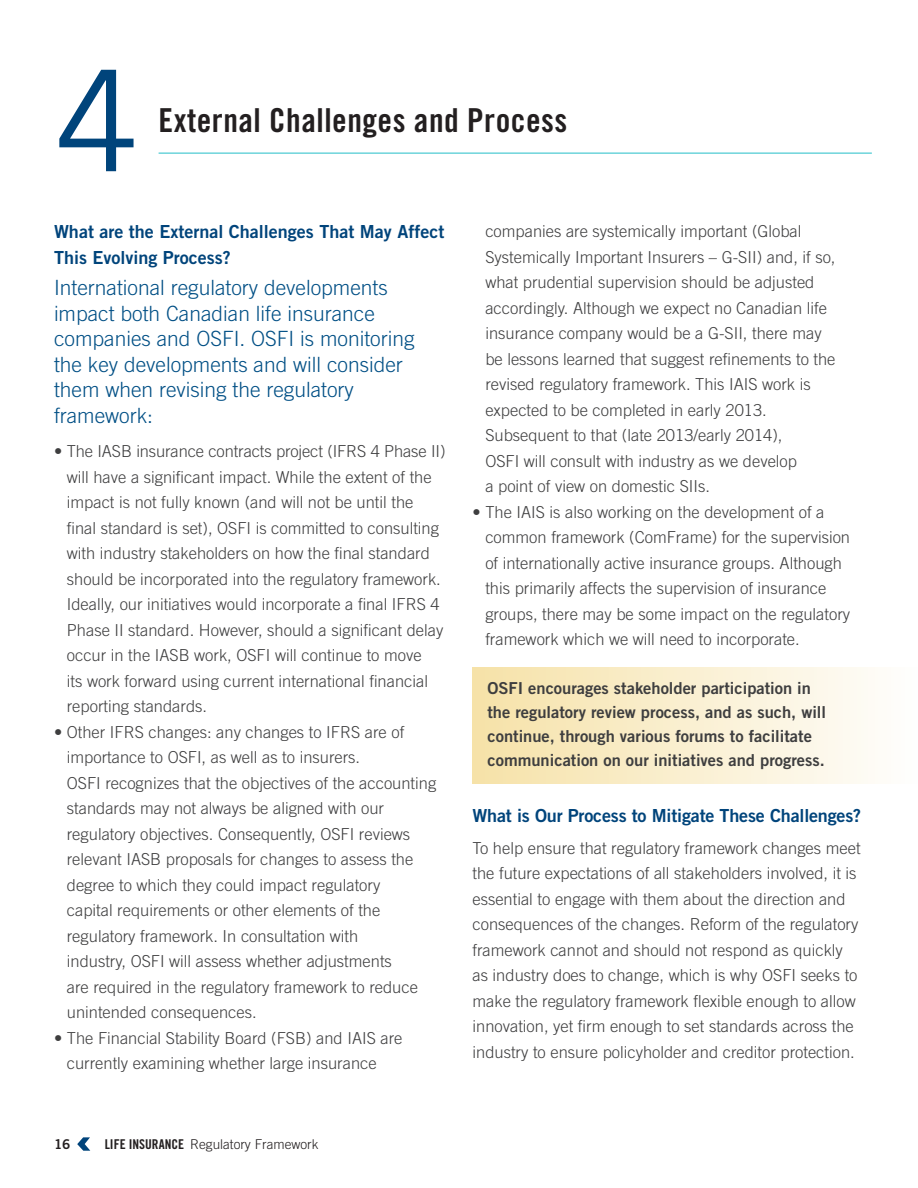
<style>
.page{position:relative;width:918px;height:1188px;background:#fff}
.page>*{position:absolute;margin:0;border:0;box-sizing:border-box;transform-origin:0 0}
.t1{font:140.55px "Trade Gothic LT Std";color:#00447b}
.t2{font:33px "Trade Gothic LT Std Bd Cn 20";letter-spacing:.015em;color:#231f20}
.t3{font:300 21px/25.5px "Trade Gothic LT Std";color:#014f85}
.t4{font:18px/25.5px "Trade Gothic LT Std Bd 2";color:#00447b}
.t5{font:300 16.5px/25.5px "Trade Gothic LT Std";color:#3e3e3f}
.t6{font:16.5px/24px "Trade Gothic LT Std Bd 2";color:#3e3e3f}
.t7{font:300 13.5px "Trade Gothic LT Std";color:#231f20}
.t8{font:13.5px "Trade Gothic LT Std Bd 2";color:#231f20}
.s1{font-family:"Trade Gothic LT Std Bd Cn 20";font-weight:400}
</style>
<div class="page">
<svg style="left:77px;top:1137px;width:13px;height:14px"></svg>
<hr style="left:159px;top:153px;width:713px;height:1px;background:#23bec9">
<div style="left:472px;top:668px;width:446px;height:116px;background:linear-gradient(to right,#f6e2a7,#fefefe)"></div>
<p class="t1" style="left:54px;top:36px;width:87px">4</p>
<p class="t2" style="left:159px;top:101px;width:410px">External Challenges and Process</p>
<p class="t4" style="left:54px;top:219px;width:392px">What are the External Challenges That May Affect<br>This Evolving Process?</p>
<p class="t3" style="left:54px;top:275px;width:362px">International regulatory developments impact both Canadian life insurance companies and OSFI. OSFI is monitoring the key developments and will consider them when revising the regulatory framework:</p>
<p class="t5" style="left:67px;top:438px;width:380px;text-indent:-13px">• The IASB insurance contracts project (IFRS 4 Phase II) will have a significant impact. While the extent of the impact is not fully known (and will not be until the final standard is set), OSFI is committed to consulting with industry stakeholders on how the final standard should be incorporated into the regulatory framework.<br>Ideally, our initiatives would incorporate a final IFRS 4<br>Phase II standard. However, should a significant delay occur in the IASB work, OSFI will continue to move<br>its work forward using current international financial reporting standards.</p>
<p class="t5" style="left:67px;top:719px;width:371px;text-indent:-13px">• Other IFRS changes: any changes to IFRS are of importance to OSFI, as well as to insurers.<br>OSFI recognizes that the objectives of the accounting standards may not always be aligned with our regulatory objectives. Consequently, OSFI reviews relevant IASB proposals for changes to assess the degree to which they could impact regulatory<br>capital requirements or other elements of the regulatory framework. In consultation with<br>industry, OSFI will assess whether adjustments<br>are required in the regulatory framework to reduce unintended consequences.</p>
<p class="t5" style="left:67px;top:1025px;width:337px;text-indent:-13px">• The Financial Stability Board (FSB) and IAIS are currently examining whether large insurance</p>
<p class="t8" style="left:54px;top:1136px;width:18px">16</p>
<p class="t7" style="left:105px;top:1136px;width:215px"><span class="s1">LIFE INSURANCE</span> Regulatory Framework</p>
<p class="t5" style="left:485px;top:218px;width:352px">companies are systemically important (Global Systemically Important Insurers – G-SII) and, if so, what prudential supervision should be adjusted accordingly. Although we expect no Canadian life insurance company would be a G-SII, there may be lessons learned that suggest refinements to the revised regulatory framework. This IAIS work is expected to be completed in early 2013.<br>Subsequent to that (late 2013/early 2014),<br>OSFI will consult with industry as we develop<br>a point of view on domestic SIIs.</p>
<p class="t5" style="left:485px;top:499px;width:366px;text-indent:-13px">• The IAIS is also working on the development of a common framework (ComFrame) for the supervision of internationally active insurance groups. Although this primarily affects the supervision of insurance groups, there may be some impact on the regulatory framework which we will need to incorporate.</p>
<p class="t6" style="left:488px;top:676px;width:340px">OSFI encourages stakeholder participation in the regulatory review process, and as such, will continue, through various forums to facilitate communication on our initiatives and progress.</p>
<p class="t4" style="left:472px;top:803px;width:390px">What is Our Process to Mitigate These Challenges?</p>
<p class="t5" style="left:472px;top:835px;width:390px">To help ensure that regulatory framework changes meet the future expectations of all stakeholders involved, it is essential to engage with them about the direction and consequences of the changes. Reform of the regulatory framework cannot and should not respond as quickly as industry does to change, which is why OSFI seeks to make the regulatory framework flexible enough to allow innovation, yet firm enough to set standards across the industry to ensure policyholder and creditor protection.</p>
</div>
